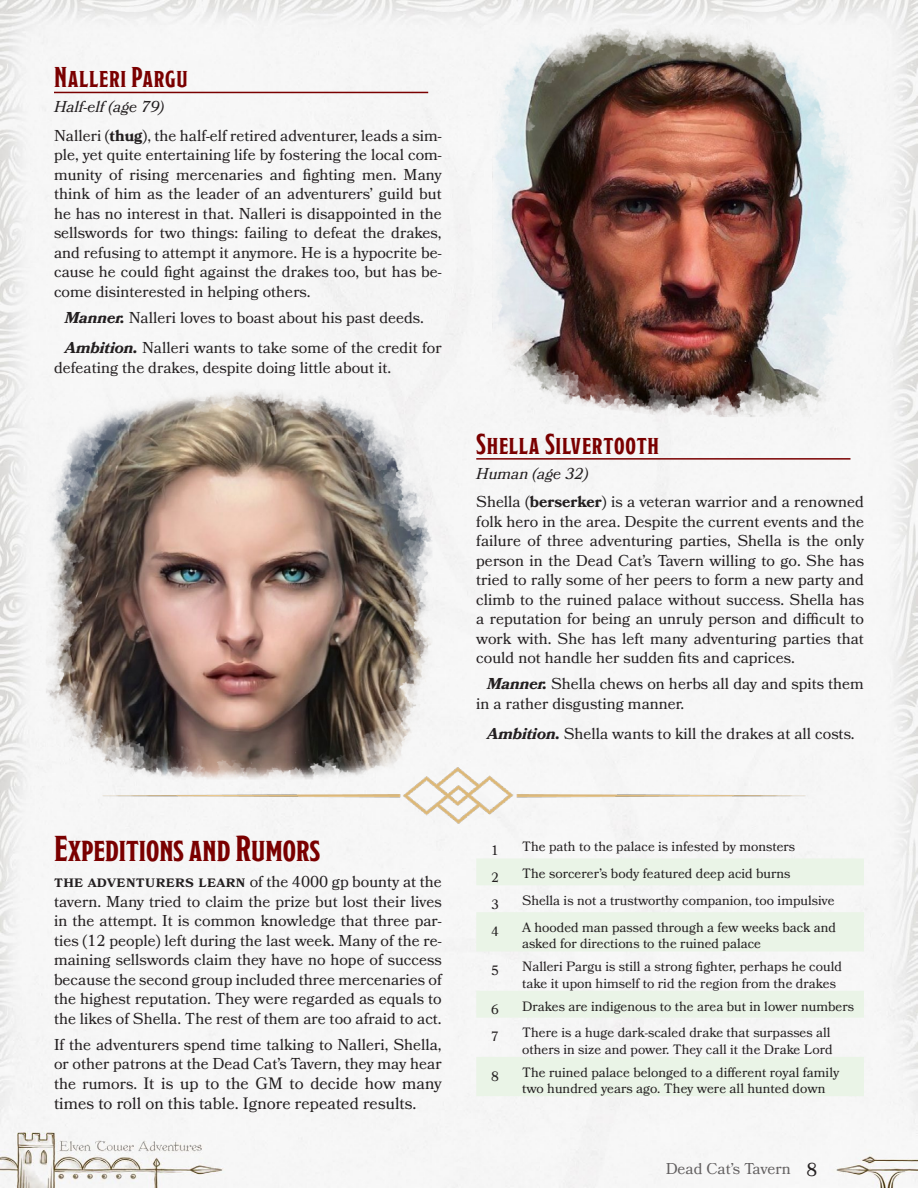
<style>
.page{position:relative;width:918px;height:1188px;background:#f6f6f6}
.page>*{position:absolute;margin:0;border:0;box-sizing:border-box;transform-origin:0 0}
.Heading_1{font:36px "Modesto Condensed";color:#7a0000}
.Heading_2{font:700 28.5px "Modesto Condensed";letter-spacing:.025em;color:#7a0000}
.Core_Body{font:16.5px/19.8px "Bookmania";color:#231f20}
.Core_Body-2{font:15.75px/19.5px "Bookmania";color:#231f20;text-align:justify}
.Small_Caps_-_after_H{font:15.75px/19.5px "Bookmania";color:#231f20;text-align:justify}
.Inline_Subhead{font:15.75px/19.5px "Bookmania";color:#231f20}
.Core_Metadata{font:italic 15.75px "Bookmania";color:#231f20}
.Table_Line{font:13.5px/16.2px "Bookmania";color:#231f20}
.Table_Numbers{font:13.5px "Bookmania";color:#231f20}
.s1{font-weight:700}
.s2{font-weight:700;font-style:italic}
.s3{font-weight:600;font-size:16.5px}
.s4{font-size:15.75px}
.s5{font-size:18.6px}
</style>
<div class="page">
<hr style="left:54px;top:92px;width:374px;height:1px;background:#7a0000">
<img style="left:464px;top:10px;width:417px;height:417px">
<hr style="left:476px;top:458px;width:374px;height:2px;background:#7a0000">
<img style="left:24px;top:366px;width:437px;height:436px">
<img style="left:102px;top:767px;width:705px;height:59px">
<svg style="left:476px;top:858px;width:388px;height:238px;fill:#eaf4e7"></svg>
<p class="Heading_2" style="left:54px;top:63px;width:135px">Nalleri Pargu</p>
<p class="Core_Metadata" style="left:54px;top:98px;width:112px">Half-elf(age 79)</p>
<p class="Core_Body-2" style="left:54px;top:126px;width:389px">Nalleri (<span class="s1">thug</span>), the half-elf retired adventurer, leads a sim&shy;ple, yet quite entertaining life by fostering the local com&shy;munity of rising mercenaries and fighting men. Many think of him as the leader of an adventurers’ guild but he has no interest in that. Nalleri is disappointed in the sellswords for two things: failing to defeat the drakes, and refusing to attempt it anymore. He is a hypocrite be&shy;cause he could fight against the drakes too, but has be&shy;come disinterested in helping others.</p>
<p class="Inline_Subhead" style="left:65px;top:308px;width:361px"><span class="s2">Manner.</span> Nalleri loves to boast about his past deeds.</p>
<p class="Inline_Subhead" style="left:54px;top:338px;width:389px;text-indent:11px"><span class="s2">Ambition.</span> Nalleri wants to take some of the credit for defeating the drakes, despite doing little about it.</p>
<p class="Heading_2" style="left:476px;top:430px;width:184px">Shella Silvertooth</p>
<p class="Core_Metadata" style="left:476px;top:464px;width:113px">Human (age 32)</p>
<p class="Core_Body-2" style="left:476px;top:492px;width:389px">Shella (<span class="s1">berserker</span>) is a veteran warrior and a renowned folk hero in the area. Despite the current events and the failure of three adventuring parties, Shella is the only person in the Dead Cat’s Tavern willing to go. She has tried to rally some of her peers to form a new party and climb to the ruined palace without success. Shella has a reputation for being an unruly person and difficult to work with. She has left many adventuring parties that could not handle her sudden fits and caprices.</p>
<p class="Inline_Subhead" style="left:476px;top:674px;width:389px;text-indent:11px"><span class="s2">Manner.</span> Shella chews on herbs all day and spits them in a rather disgusting manner.</p>
<p class="Inline_Subhead" style="left:487px;top:724px;width:369px"><span class="s2">Ambition.</span> Shella wants to kill the drakes at all costs.</p>
<p class="Heading_1" style="left:54px;top:830px;width:267px">Expeditions and Rumors</p>
<p class="Small_Caps_-_after_H" style="left:54px;top:872px;width:389px"><span class="s3">The adventurers learn</span> of the 4000 gp bounty at the tavern. Many tried to claim the prize but lost their lives in the attempt. It is common knowledge that three par&shy;ties (12 people) left during the last week. Many of the re&shy;maining sellswords claim they have no hope of success because the second group included three mercenaries of the highest reputation. They were regarded as equals to the likes of Shella. The rest of them are too afraid to act.</p>
<p class="Core_Body-2" style="left:54px;top:1035px;width:389px">If the adventurers spend time talking to Nalleri, Shella, or other patrons at the Dead Cat’s Tavern, they may hear</p>
<p class="Core_Body" style="left:54px;top:1074px;width:389px"><span class="s4">the rumors.</span> It is up to the GM to decide how many times to roll on this table. Ignore repeated results.</p>
<p class="Table_Numbers" style="left:491px;top:843px;width:9px">1</p>
<p class="Table_Line" style="left:522px;top:839px;width:275px">The path to the palace is infested by monsters</p>
<p class="Table_Numbers" style="left:491px;top:870px;width:9px">2</p>
<p class="Table_Line" style="left:522px;top:866px;width:270px">The sorcerer’s body featured deep acid burns</p>
<p class="Table_Numbers" style="left:491px;top:896px;width:9px">3</p>
<p class="Table_Line" style="left:522px;top:892px;width:314px">Shella is not a trustworthy companion, too impulsive</p>
<p class="Table_Numbers" style="left:491px;top:923px;width:9px">4</p>
<p class="Table_Line" style="left:522px;top:919px;width:315px">A hooded man passed through a few weeks back and asked for directions to the ruined palace</p>
<p class="Table_Numbers" style="left:491px;top:963px;width:9px">5</p>
<p class="Table_Line" style="left:522px;top:959px;width:321px">Nalleri Pargu is still a strong fighter, perhaps he could take it upon himself to rid the region from the drakes</p>
<p class="Table_Numbers" style="left:491px;top:1002px;width:9px">6</p>
<p class="Table_Line" style="left:522px;top:998px;width:333px">Drakes are indigenous to the area but in lower numbers</p>
<p class="Table_Numbers" style="left:491px;top:1029px;width:9px">7</p>
<p class="Table_Line" style="left:522px;top:1025px;width:312px">There is a huge dark-scaled drake that surpasses all others in size and power. They call it the Drake Lord</p>
<p class="Table_Numbers" style="left:491px;top:1068px;width:9px">8</p>
<p class="Table_Line" style="left:522px;top:1064px;width:319px">The ruined palace belonged to a different royal family two hundred years ago. They were all hunted down</p>
<p class="Core_Body-2" style="left:666px;top:1159px;width:153px">Dead Cat’s Tavern <span class="s5">8</span></p>
</div>
